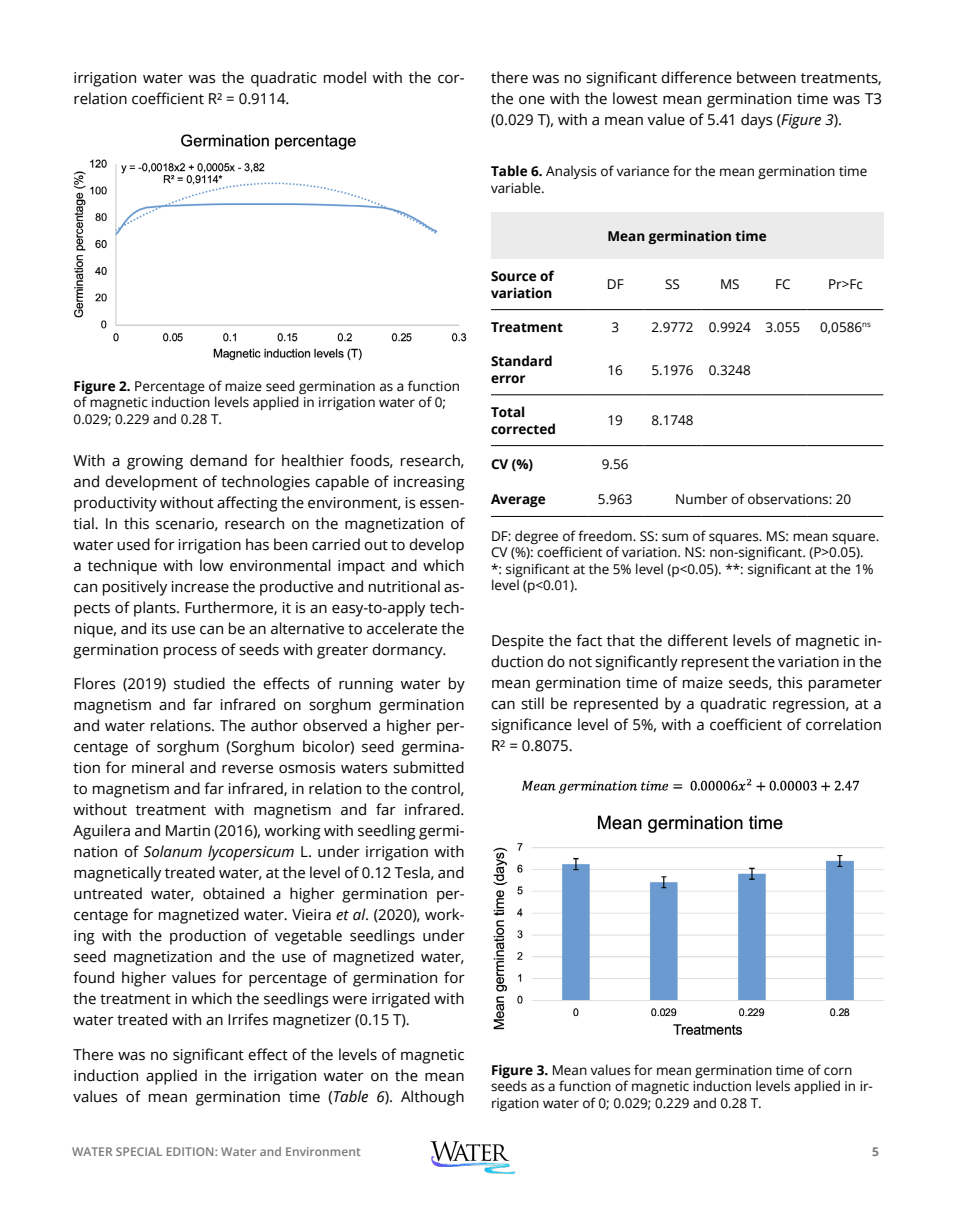
<style>
.page{position:relative;width:954px;height:1224px;background:#fff}
.page>*{position:absolute;margin:0;border:0;box-sizing:border-box;transform-origin:0 0}
.t1{font:15px/21px "Open Sans";color:#000;text-align:justify}
.t2{font:13.5px/16.5px "Open Sans";color:#000}
.t3{font:700 13.5px/16.5px "Open Sans";color:#000}
.t4{font:600 12px "Open Sans";letter-spacing:.005em;color:#797979}
.t5{font:700 12px "Open Sans";color:#797979}
.s1{font-weight:700}
.s2{font-style:italic}
</style>
<div class="page">
<img style="left:430px;top:1141px;width:85px;height:34px">
<img style="left:74px;top:134px;width:393px;height:227px">
<div style="left:491px;top:212px;width:392px;height:47px;background:#ebebeb"></div>
<hr style="left:491px;top:309px;width:96px;height:1px;background:#000">
<hr style="left:587px;top:309px;width:56px;height:1px;background:#000">
<hr style="left:643px;top:309px;width:59px;height:1px;background:#000">
<hr style="left:702px;top:309px;width:56px;height:1px;background:#000">
<hr style="left:491px;top:395px;width:96px;height:1px;background:#000">
<hr style="left:587px;top:395px;width:56px;height:1px;background:#000">
<hr style="left:643px;top:395px;width:59px;height:1px;background:#000">
<hr style="left:702px;top:395px;width:56px;height:1px;background:#000">
<hr style="left:491px;top:445px;width:96px;height:1px;background:#000">
<hr style="left:587px;top:445px;width:56px;height:1px;background:#000">
<hr style="left:491px;top:516px;width:96px;height:1px;background:#000">
<hr style="left:587px;top:516px;width:56px;height:1px;background:#000">
<hr style="left:758px;top:309px;width:50px;height:1px;background:#000">
<hr style="left:808px;top:309px;width:75px;height:1px;background:#000">
<hr style="left:758px;top:395px;width:50px;height:1px;background:#000">
<hr style="left:808px;top:395px;width:75px;height:1px;background:#000">
<hr style="left:643px;top:445px;width:59px;height:1px;background:#000">
<hr style="left:702px;top:445px;width:56px;height:1px;background:#000">
<hr style="left:758px;top:445px;width:50px;height:1px;background:#000">
<hr style="left:808px;top:445px;width:75px;height:1px;background:#000">
<hr style="left:643px;top:516px;width:59px;height:1px;background:#000">
<hr style="left:702px;top:516px;width:56px;height:1px;background:#000">
<hr style="left:758px;top:516px;width:50px;height:1px;background:#000">
<hr style="left:808px;top:516px;width:75px;height:1px;background:#000">
<img style="left:493px;top:778px;width:391px;height:257px">
<p class="t1" style="left:74px;top:67px;width:392px">irrigation water was the quadratic model with the cor&shy;relation coefficient R² = 0.9114.</p>
<p class="t2" style="left:74px;top:377px;width:388px"><span class="s1">Figure 2.</span> Percentage of maize seed germination as a function of magnetic induction levels applied in irrigation water of 0;<br>0.029; 0.229 and 0.28 T.</p>
<p class="t1" style="left:74px;top:450px;width:392px">With a growing demand for healthier foods, research, and development of technologies capable of increasing productivity without affecting the environment, is essen&shy;tial. In this scenario, research on the magnetization of water used for irrigation has been carried out to develop a technique with low environmental impact and which can positively increase the productive and nutritional as&shy;pects of plants. Furthermore, it is an easy-to-apply tech&shy;nique, and its use can be an alternative to accelerate the germination process of seeds with greater dormancy.</p>
<p class="t1" style="left:74px;top:673px;width:392px">Flores (2019) studied the effects of running water by magnetism and far infrared on sorghum germination and water relations. The author observed a higher per&shy;centage of sorghum (Sorghum bicolor) seed germina&shy;tion for mineral and reverse osmosis waters submitted to magnetism and far infrared, in relation to the control, without treatment with magnetism and far infrared.<br>Aguilera and Martin (2016), working with seedling germi&shy;nation of <span class="s2">Solanum lycopersicum</span> L. under irrigation with magnetically treated water, at the level of 0.12 Tesla, and untreated water, obtained a higher germination per&shy;centage for magnetized water. Vieira <span class="s2">et al</span>. (2020), work&shy;ing with the production of vegetable seedlings under seed magnetization and the use of magnetized water, found higher values for percentage of germination for the treatment in which the seedlings were irrigated with water treated with an Irrifes magnetizer (0.15 T).</p>
<p class="t1" style="left:74px;top:1044px;width:392px">There was no significant effect of the levels of magnetic induction applied in the irrigation water on the mean values of mean germination time (<span class="s2">Table 6</span>). Although</p>
<p class="t1" style="left:491px;top:67px;width:392px">there was no significant difference between treatments, the one with the lowest mean germination time was T3 (0.029 T), with a mean value of 5.41 days (<span class="s2">Figure 3</span>).</p>
<p class="t2" style="left:491px;top:163px;width:378px"><span class="s1">Table 6.</span> Analysis of variance for the mean germination time variable.</p>
<p class="t3" style="left:608px;top:227px;width:161px">Mean germination time</p>
<p class="t3" style="left:491px;top:268px;width:64px">Source of variation</p>
<p class="t2" style="left:607px;top:276px;width:18px">DF</p>
<p class="t2" style="left:665px;top:276px;width:16px">SS</p>
<p class="t2" style="left:720px;top:276px;width:21px">MS</p>
<p class="t2" style="left:775px;top:276px;width:17px">FC</p>
<p class="t2" style="left:828px;top:276px;width:36px">Pr&gt;Fc</p>
<p class="t3" style="left:491px;top:318px;width:73px">Treatment</p>
<p class="t2" style="left:611px;top:318px;width:9px">3</p>
<p class="t2" style="left:651px;top:318px;width:150px">2.9772 0.9924 3.055</p>
<p class="t2" style="left:820px;top:318px;width:52px">0,0586<sup>ns</sup></p>
<p class="t3" style="left:491px;top:353px;width:63px">Standard error</p>
<p class="t2" style="left:608px;top:361px;width:17px">16</p>
<p class="t2" style="left:651px;top:361px;width:101px">5.1976 0.3248</p>
<p class="t3" style="left:491px;top:404px;width:66px">Total corrected</p>
<p class="t2" style="left:608px;top:412px;width:17px">19</p>
<p class="t2" style="left:651px;top:412px;width:44px">8.1748</p>
<p class="t3" style="left:491px;top:456px;width:44px">CV (%)</p>
<p class="t2" style="left:602px;top:456px;width:28px">9.56</p>
<p class="t3" style="left:491px;top:491px;width:56px">Average</p>
<p class="t2" style="left:598px;top:491px;width:36px">5.963</p>
<p class="t2" style="left:675px;top:491px;width:177px">Number of observations: 20</p>
<p class="t2" style="left:491px;top:527px;width:390px">DF: degree of freedom. SS: sum of squares. MS: mean square.<br>CV (%): coefficient of variation. NS: non-significant. (P&gt;0.05).<br>*: significant at the 5% level (p&lt;0.05). **: significant at the 1% level (p&lt;0.01).</p>
<p class="t1" style="left:491px;top:629px;width:392px">Despite the fact that the different levels of magnetic in&shy;duction do not significantly represent the variation in the mean germination time of maize seeds, this parameter can still be represented by a quadratic regression, at a significance level of 5%, with a coefficient of correlation R² = 0.8075.</p>
<p class="t2" style="left:491px;top:1061px;width:383px"><span class="s1">Figure 3.</span> Mean values for mean germination time of corn seeds as a function of magnetic induction levels applied in ir&shy;rigation water of 0; 0.029; 0.229 and 0.28 T.</p>
<p class="t4" style="left:72px;top:1143px;width:290px">WATER SPECIAL EDITION: Water and Environment</p>
<p class="t5" style="left:872px;top:1143px;width:8px">5</p>
</div>
